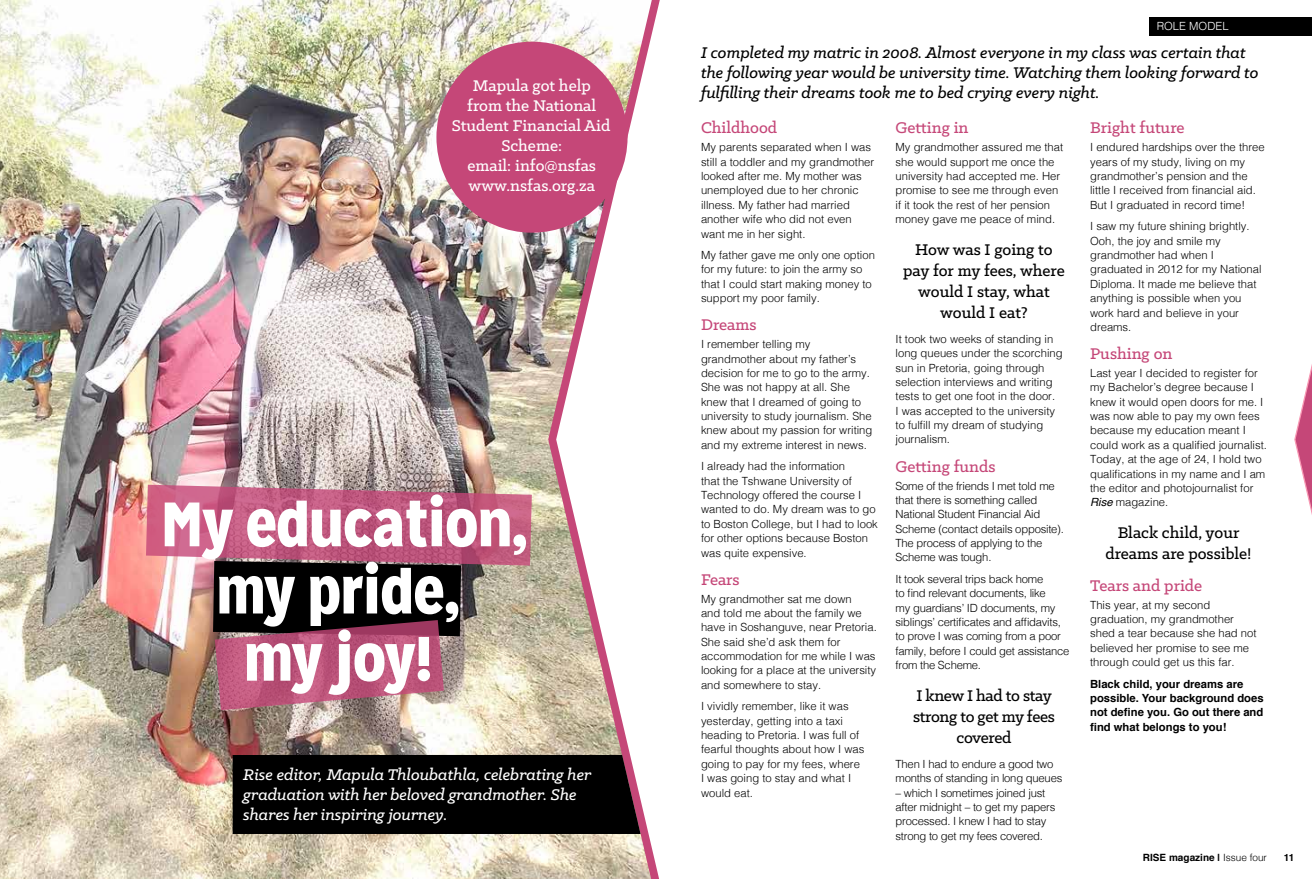
<style>
.page{position:relative;width:1312px;height:879px;background:#fff}
.page>*{position:absolute;margin:0;border:0;box-sizing:border-box;transform-origin:0 0}
.t1{font:900 62.5px/67.2px "Mission Gothic";color:#fff;text-align:center}
.t2{font:italic 500 17.5px/20px "Klinic Slab";color:#000}
.t3{font:500 17.5px/21px "Klinic Slab";letter-spacing:-.005em;color:#000;text-align:center}
.t4{font:italic 500 17.5px/20px "Klinic Slab";color:#fff}
.t5{font:500 17.5px/20px "Klinic Slab";color:#fff;text-align:center}
.t6{font:500 17.5px "Klinic Slab";color:#c54778}
.t7{font:300 11.25px/14.4px "Helvetica";color:#000}
.t8{font:300 11.25px/14.4px "Helvetica";letter-spacing:-.02em;color:#000}
.t9{font:700 11.25px/14.4px "Helvetica";color:#000}
.t10{font:300 11.25px "Helvetica";color:#fff}
.t11{font:700 10px "Helvetica";color:#000}
.s1{font-weight:400;font-style:italic}
.s2{font-weight:300}
</style>
<div class="page">
<img style="left:0;top:0;width:651px;height:879px">
<svg style="left:1293px;top:35px;width:18px;height:476px"></svg>
<img style="left:146px;top:485px;width:385px;height:225px">
<div style="left:232px;top:755px;width:408px;height:79px;background:#000"></div>
<div style="left:436px;top:42px;width:191px;height:191px;background:#c54778;border-radius:50%"></div>
<div style="left:1149px;top:17px;width:162px;height:18px;background:#000"></div>
<h2 class="t5" style="left:451px;top:75px;width:160px">Mapula got help<br>from the National<br>Student Financial Aid<br>Scheme:<br>email: info@nsfas www.nsfas.org.za</h2>
<h1 class="t1" style="left:161px;top:491px;width:367px">My education, my pride,<br>my joy!</h1>
<h2 class="t4" style="left:243px;top:764px;width:350px">Rise editor, Mapula Thloubathla, celebrating her graduation with her beloved grandmother. She shares her inspiring journey.</h2>
<p class="t10" style="left:1156px;top:17px;width:70px">Role model</p>
<h2 class="t2" style="left:701px;top:42px;width:559px">I completed my matric in 2008. Almost everyone in my class was certain that the following year would be university time. Watching them looking forward to fulfilling their dreams took me to bed crying every night.</h2>
<h2 class="t6" style="left:701px;top:117px;width:78px">Childhood</h2>
<p class="t7" style="left:701px;top:139px;width:175px">My parents separated when I was still a toddler and my grandmother looked after me. My mother was unemployed due to her chronic illness. My father had married another wife who did not even want me in her sight.</p>
<p class="t7" style="left:701px;top:247px;width:175px">My father gave me only one option for my future: to join the army so that I could start making money to support my poor family.</p>
<h2 class="t6" style="left:701px;top:313px;width:57px">Dreams</h2>
<p class="t7" style="left:701px;top:336px;width:173px">I remember telling my grandmother about my father’s decision for me to go to the army.<br>She was not happy at all. She knew that I dreamed of going to university to study journalism. She knew about my passion for writing and my extreme interest in news.</p>
<p class="t7" style="left:701px;top:458px;width:178px">I already had the information<br>that the Tshwane University of<br>Technology offered the course I wanted to do. My dream was to go to Boston College, but I had to look for other options because Boston was quite expensive.</p>
<h2 class="t6" style="left:701px;top:568px;width:40px">Fears</h2>
<p class="t7" style="left:701px;top:590px;width:177px">My grandmother sat me down<br>and told me about the family we have in Soshanguve, near Pretoria.<br>She said she’d ask them for accommodation for me while I was looking for a place at the university and somewhere to stay.</p>
<p class="t7" style="left:701px;top:698px;width:165px">I vividly remember, like it was yesterday, getting into a taxi heading to Pretoria. I was full of fearful thoughts about how I was going to pay for my fees, where<br>I was going to stay and what I would eat.</p>
<h2 class="t6" style="left:1089px;top:117px;width:96px">Bright future</h2>
<p class="t7" style="left:1089px;top:139px;width:176px">I endured hardships over the three years of my study, living on my grandmother’s pension and the little I received from financial aid.<br>But I graduated in record time!</p>
<p class="t7" style="left:1089px;top:218px;width:173px">I saw my future shining brightly.<br>Ooh, the joy and smile my grandmother had when I graduated in 2012 for my National<br>Diploma. It made me believe that anything is possible when you work hard and believe in your dreams.</p>
<h2 class="t6" style="left:1089px;top:342px;width:84px">Pushing on</h2>
<p class="t7" style="left:1089px;top:365px;width:178px">Last year I decided to register for my Bachelor’s degree because I knew it would open doors for me. I was now able to pay my own fees because my education meant I could work as a qualified journalist.<br>Today, at the age of 24, I hold two qualifications in my name and I am the editor and photojournalist for<br><span class="s1">Rise</span> magazine.</p>
<h2 class="t3" style="left:1105px;top:521px;width:148px">Black child, your dreams are possible!</h2>
<h2 class="t6" style="left:1089px;top:574px;width:114px">Tears and pride</h2>
<p class="t7" style="left:1089px;top:596px;width:168px">This year, at my second graduation, my grandmother shed a tear because she had not believed her promise to see me through could get us this far.</p>
<p class="t9" style="left:1089px;top:676px;width:175px">Black child, your dreams are possible. Your background does not define you. Go out there and find what belongs to you!</p>
<h2 class="t6" style="left:895px;top:117px;width:74px">Getting in</h2>
<p class="t7" style="left:895px;top:139px;width:169px">My grandmother assured me that she would support me once the university had accepted me. Her promise to see me through even if it took the rest of her pension money gave me peace of mind.</p>
<h2 class="t3" style="left:903px;top:238px;width:163px">How was I going to pay for my fees, where would I stay, what would I eat?</h2>
<p class="t7" style="left:895px;top:331px;width:168px">It took two weeks of standing in long queues under the scorching sun in Pretoria, going through selection interviews and writing tests to get one foot in the door.<br>I was accepted to the university to fulfill my dream of studying journalism.</p>
<h2 class="t6" style="left:895px;top:455px;width:101px">Getting funds</h2>
<p class="t8" style="left:895px;top:477px;width:170px">Some of the friends I met told me that there is something called<br>National Student Financial Aid<br>Scheme (contact details opposite).<br>The process of applying to the<br>Scheme was tough.</p>
<p class="t8" style="left:895px;top:571px;width:175px">It took several trips back home<br>to find relevant documents, like<br>my guardians’ ID documents, my siblings’ certificates and affidavits, to prove I was coming from a poor family, before I could get assistance from the Scheme.</p>
<h2 class="t3" style="left:912px;top:684px;width:143px">I knew I had to stay strong to get my fees covered</h2>
<p class="t8" style="left:895px;top:756px;width:168px">Then I had to endure a good two months of standing in long queues</p>
<p class="t8" style="left:895px;top:784px;width:161px">– which I sometimes joined just after midnight – to get my papers processed. I knew I had to stay strong to get my fees covered.</p>
<p class="t11" style="left:1142px;top:849px;width:125px">RISE magazine | <span class="s2">Issue four</span></p>
<p class="t11" style="left:1283px;top:849px;width:12px">11</p>
</div>
